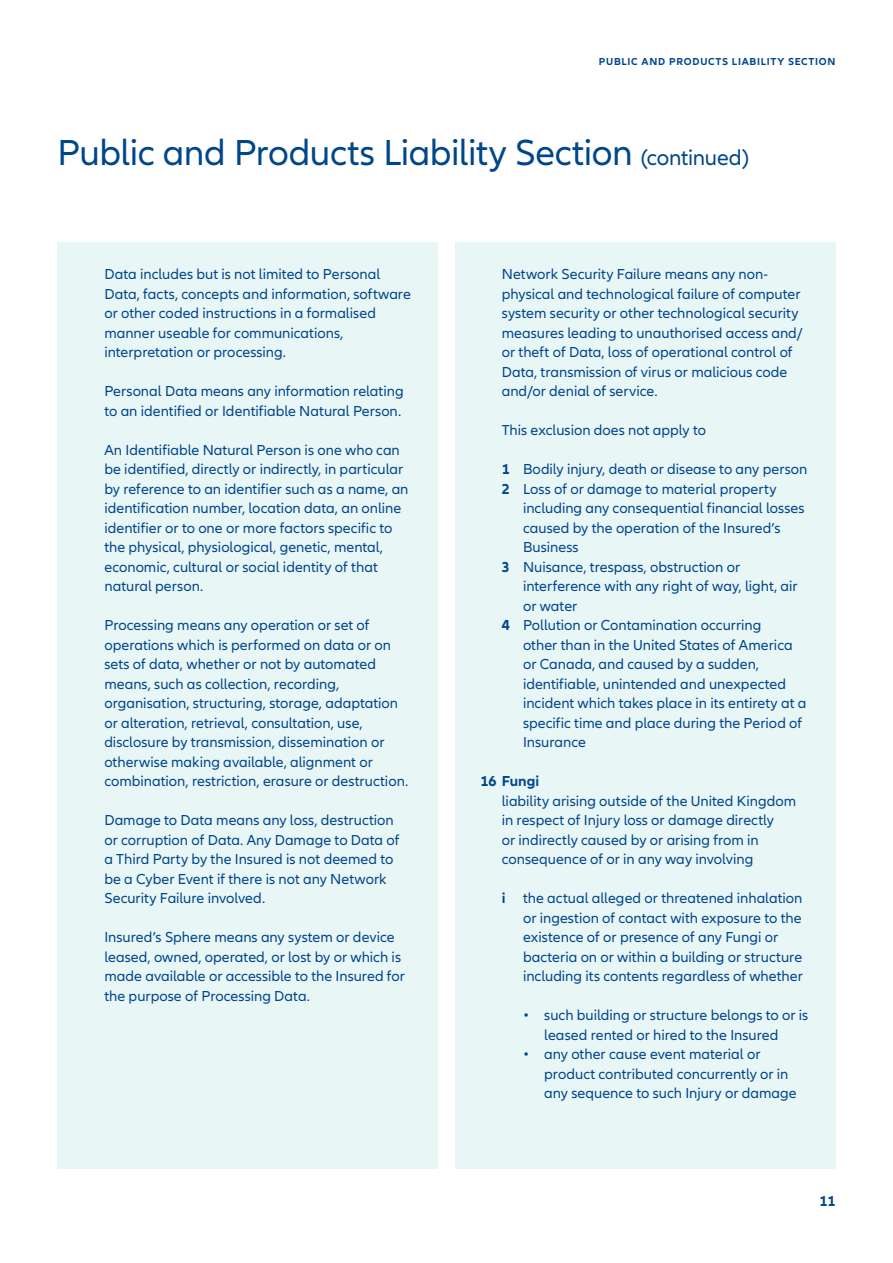
<style>
.page{position:relative;width:893px;height:1263px;background:#fff}
.page>*{position:absolute;margin:0;border:0;box-sizing:border-box;transform-origin:0 0}
.t1{font:37.5px "Allianz Neo";letter-spacing:-.01em;color:#00468b}
.t2{font:15px/19.5px "Allianz Neo";color:#00468b}
.t3{font:700 15px "Allianz Neo";color:#00468b}
.t4{font:700 10.5px "Allianz Neo";letter-spacing:.07em;color:#00468b}
.s1{font-size:22.5px}
.s2{font-weight:700}
</style>
<div class="page">
<div style="left:58px;top:242px;width:380px;height:927px;background:#e9f6f6"></div>
<div style="left:455px;top:242px;width:381px;height:927px;background:#e9f6f6"></div>
<p class="t4" style="left:599px;top:56px;width:238px">PUBLIC AND PRODUCTS LIABILITY SECTION</p>
<h1 class="t1" style="left:57px;top:132px;width:693px">Public and Products Liability Section <span class="s1">(continued)</span></h1>
<p class="t2" style="left:104px;top:265px;width:308px">Data includes but is not limited to Personal Data, facts, concepts and information, software or other coded instructions in a formalised manner useable for communications, interpretation or processing.</p>
<p class="t2" style="left:104px;top:382px;width:301px">Personal Data means any information relating to an identified or Identifiable Natural Person.</p>
<p class="t2" style="left:104px;top:440px;width:306px">An Identifiable Natural Person is one who can be identified, directly or indirectly, in particular by reference to an identifier such as a name, an identification number, location data, an online identifier or to one or more factors specific to the physical, physiological, genetic, mental, economic, cultural or social identity of that natural person.</p>
<p class="t2" style="left:104px;top:616px;width:305px">Processing means any operation or set of operations which is performed on data or on sets of data, whether or not by automated means, such as collection, recording, organisation, structuring, storage, adaptation or alteration, retrieval, consultation, use, disclosure by transmission, dissemination or otherwise making available, alignment or combination, restriction, erasure or destruction.</p>
<p class="t2" style="left:104px;top:811px;width:297px">Damage to Data means any loss, destruction or corruption of Data. Any Damage to Data of a Third Party by the Insured is not deemed to be a Cyber Event if there is not any Network Security Failure involved.</p>
<p class="t2" style="left:104px;top:928px;width:302px">Insured’s Sphere means any system or device leased, owned, operated, or lost by or which is made available or accessible to the Insured for the purpose of Processing Data.</p>
<p class="t2" style="left:502px;top:265px;width:302px">Network Security Failure means any non&shy;physical and technological failure of computer system security or other technological security measures leading to unauthorised access and/ or theft of Data, loss of operational control of Data, transmission of virus or malicious code and/or denial of service.</p>
<p class="t2" style="left:502px;top:421px;width:206px">This exclusion does not apply to</p>
<p class="t2" style="left:502px;top:460px;width:307px"><span class="s2">1</span> Bodily injury, death or disease to any person<br><span class="s2">2</span> Loss of or damage to material property</p>
<p class="t2" style="left:523px;top:499px;width:283px">including any consequential financial losses</p>
<p class="t2" style="left:523px;top:518px;width:259px">caused by the operation of the Insured’s</p>
<p class="t2" style="left:523px;top:538px;width:57px">Business</p>
<p class="t2" style="left:502px;top:557px;width:240px"><span class="s2">3</span> Nuisance, trespass, obstruction or</p>
<p class="t2" style="left:523px;top:577px;width:276px">interference with any right of way, light, air</p>
<p class="t2" style="left:523px;top:596px;width:56px">or water</p>
<p class="t2" style="left:502px;top:616px;width:261px"><span class="s2">4</span> Pollution or Contamination occurring</p>
<p class="t2" style="left:523px;top:635px;width:271px">other than in the United States of America</p>
<p class="t2" style="left:523px;top:655px;width:238px">or Canada, and caused by a sudden,</p>
<p class="t2" style="left:523px;top:674px;width:265px">identifiable, unintended and unexpected</p>
<p class="t2" style="left:523px;top:694px;width:285px">incident which takes place in its entirety at a</p>
<p class="t2" style="left:523px;top:713px;width:281px">specific time and place during the Period of</p>
<p class="t2" style="left:523px;top:733px;width:64px">Insurance</p>
<p class="t3" style="left:480px;top:773px;width:60px">16 Fungi</p>
<p class="t2" style="left:502px;top:791px;width:296px">liability arising outside of the United Kingdom in respect of Injury loss or damage directly<br>or indirectly caused by or arising from in consequence of or in any way involving</p>
<p class="t2" style="left:523px;top:889px;width:281px;text-indent:-21px"><span class="s2">i</span> the actual alleged or threatened inhalation or ingestion of contact with exposure to the existence of or presence of any Fungi or bacteria on or within a building or structure including its contents regardless of whether</p>
<p class="t2" style="left:523px;top:1006px;width:287px;text-align:center">• such building or structure belongs to or is leased rented or hired to the Insured</p>
<p class="t2" style="left:544px;top:1045px;width:254px;text-indent:-21px">• any other cause event material or product contributed concurrently or in any sequence to such Injury or damage</p>
<p class="t3" style="left:819px;top:1192px;width:18px">11</p>
</div>
